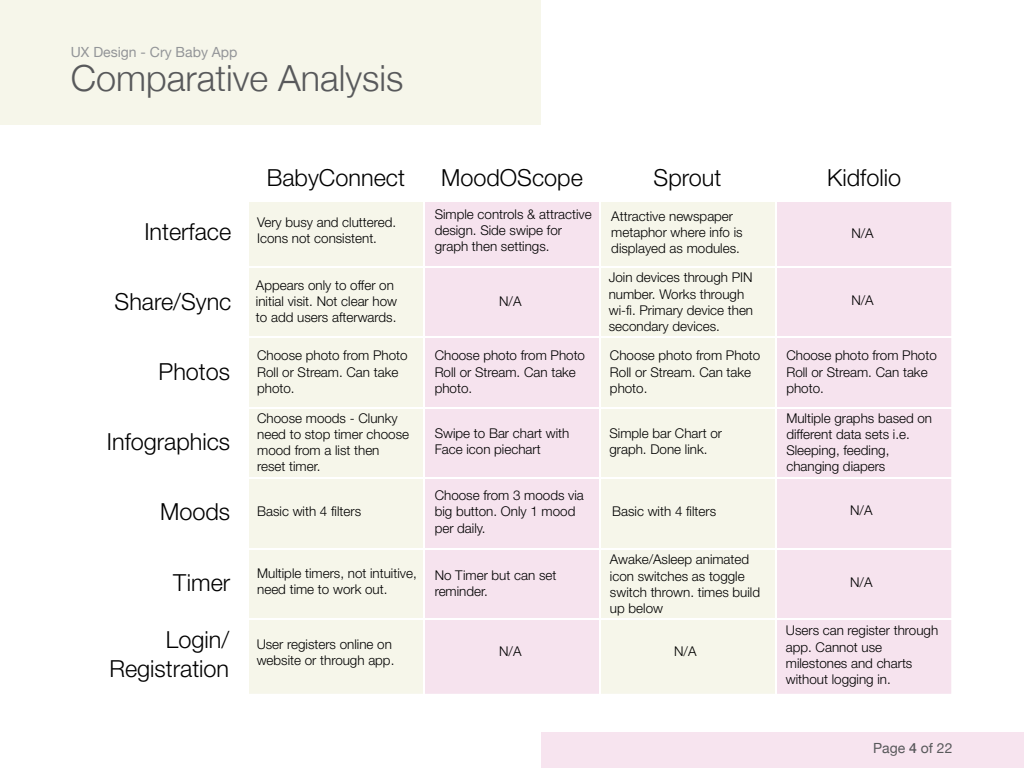
<style>
.page{position:relative;width:1024px;height:768px;background:#fff}
.page>*{position:absolute;margin:0;border:0;box-sizing:border-box;transform-origin:0 0}
.t1{font:300 36px "Helvetica Neue";color:#58595b}
.t2{font:300 23.5px/28.2px "Helvetica Neue";color:#000;text-align:right}
.t3{font:14px "Helvetica Neue";color:#939598}
.t4{font:14px "Helvetica Neue";color:#58595b}
.t5{font:300 13.4px/16.1px "Helvetica Neue";color:#000}
.s1{font-weight:500}
</style>
<div class="page">
<div style="left:0;top:0;width:541px;height:124px;background:#f6f6ea"></div>
<div style="left:541px;top:732px;width:483px;height:36px;background:#f7e4ef"></div>
<svg style="left:249px;top:202px;width:702px;height:492px;background:#f6edec"></svg>
<hr style="left:423px;top:161px;width:1px;height:533px;background:#fff">
<hr style="left:599px;top:161px;width:1px;height:533px;background:#fff">
<hr style="left:775px;top:161px;width:1px;height:533px;background:#fff">
<p class="t3" style="left:71px;top:42px;width:168px">UX Design - Cry Baby App</p>
<h1 class="t1" style="left:71px;top:49px;width:334px">Comparative Analysis</h1>
<h2 class="t2" style="left:267px;top:162px;width:140px">BabyConnect</h2>
<h2 class="t2" style="left:441px;top:162px;width:143px">MoodOScope</h2>
<h2 class="t2" style="left:654px;top:162px;width:69px">Sprout</h2>
<h2 class="t2" style="left:827px;top:162px;width:75px">Kidfolio</h2>
<h2 class="t2" style="left:144px;top:216px;width:88px">Interface</h2>
<h2 class="t2" style="left:115px;top:286px;width:118px">Share/Sync</h2>
<h2 class="t2" style="left:159px;top:356px;width:73px">Photos</h2>
<h2 class="t2" style="left:107px;top:426px;width:125px">Infographics</h2>
<p class="t5" style="left:257px;top:214px;width:140px">Very busy and cluttered.<br>Icons not consistent.</p>
<p class="t5" style="left:256px;top:276px;width:143px">Appears only to offer on initial visit. Not clear how to add users afterwards.</p>
<p class="t5" style="left:257px;top:347px;width:152px">Choose photo from Photo<br>Roll or Stream. Can take photo.</p>
<p class="t5" style="left:257px;top:409px;width:153px">Choose moods - Clunky need to stop timer choose mood from a list then reset timer.</p>
<p class="t5" style="left:435px;top:205px;width:159px">Simple controls &amp; attractive design. Side swipe for graph then settings.</p>
<p class="t5" style="left:499px;top:293px;width:24px">N/A</p>
<p class="t5" style="left:435px;top:347px;width:152px">Choose photo from Photo<br>Roll or Stream. Can take photo.</p>
<p class="t5" style="left:435px;top:424px;width:136px">Swipe to Bar chart with<br>Face icon piechart</p>
<p class="t5" style="left:611px;top:208px;width:133px">Attractive newspaper metaphor where info is displayed as modules.</p>
<p class="t5" style="left:609px;top:269px;width:146px">Join devices through PIN number. Works through wi-fi. Primary device then secondary devices.</p>
<p class="t5" style="left:610px;top:347px;width:152px">Choose photo from Photo<br>Roll or Stream. Can take photo.</p>
<p class="t5" style="left:609px;top:424px;width:114px">Simple bar Chart or graph. Done link.</p>
<p class="t5" style="left:851px;top:225px;width:24px">N/A</p>
<p class="t5" style="left:851px;top:292px;width:24px">N/A</p>
<p class="t5" style="left:786px;top:347px;width:152px">Choose photo from Photo<br>Roll or Stream. Can take photo.</p>
<p class="t5" style="left:786px;top:409px;width:147px">Multiple graphs based on different data sets i.e.<br>Sleeping, feeding, changing diapers</p>
<h2 class="t2" style="left:160px;top:496px;width:72px">Moods</h2>
<p class="t5" style="left:257px;top:503px;width:105px">Basic with 4 filters</p>
<p class="t5" style="left:435px;top:487px;width:151px">Choose from 3 moods via big button. Only 1 mood per daily.</p>
<p class="t5" style="left:612px;top:503px;width:105px">Basic with 4 filters</p>
<p class="t5" style="left:850px;top:501px;width:24px">N/A</p>
<h2 class="t2" style="left:173px;top:567px;width:59px">Timer</h2>
<p class="t5" style="left:257px;top:565px;width:161px">Multiple timers, not intuitive, need time to work out.</p>
<p class="t5" style="left:435px;top:566px;width:123px">No Timer but can set reminder.</p>
<p class="t5" style="left:610px;top:551px;width:152px">Awake/Asleep animated icon switches as toggle switch thrown. times build up below</p>
<p class="t5" style="left:850px;top:574px;width:24px">N/A</p>
<h2 class="t2" style="left:109px;top:625px;width:121px">Login/<br>Registration</h2>
<p class="t5" style="left:257px;top:635px;width:139px">User registers online on website or through app.</p>
<p class="t5" style="left:499px;top:642px;width:24px">N/A</p>
<p class="t5" style="left:674px;top:642px;width:24px">N/A</p>
<p class="t5" style="left:786px;top:622px;width:154px">Users can register through app. Cannot use milestones and charts without logging in.</p>
<p class="t4" style="left:873px;top:738px;width:81px">Page <span class="s1">4</span> of 22</p>
</div>
